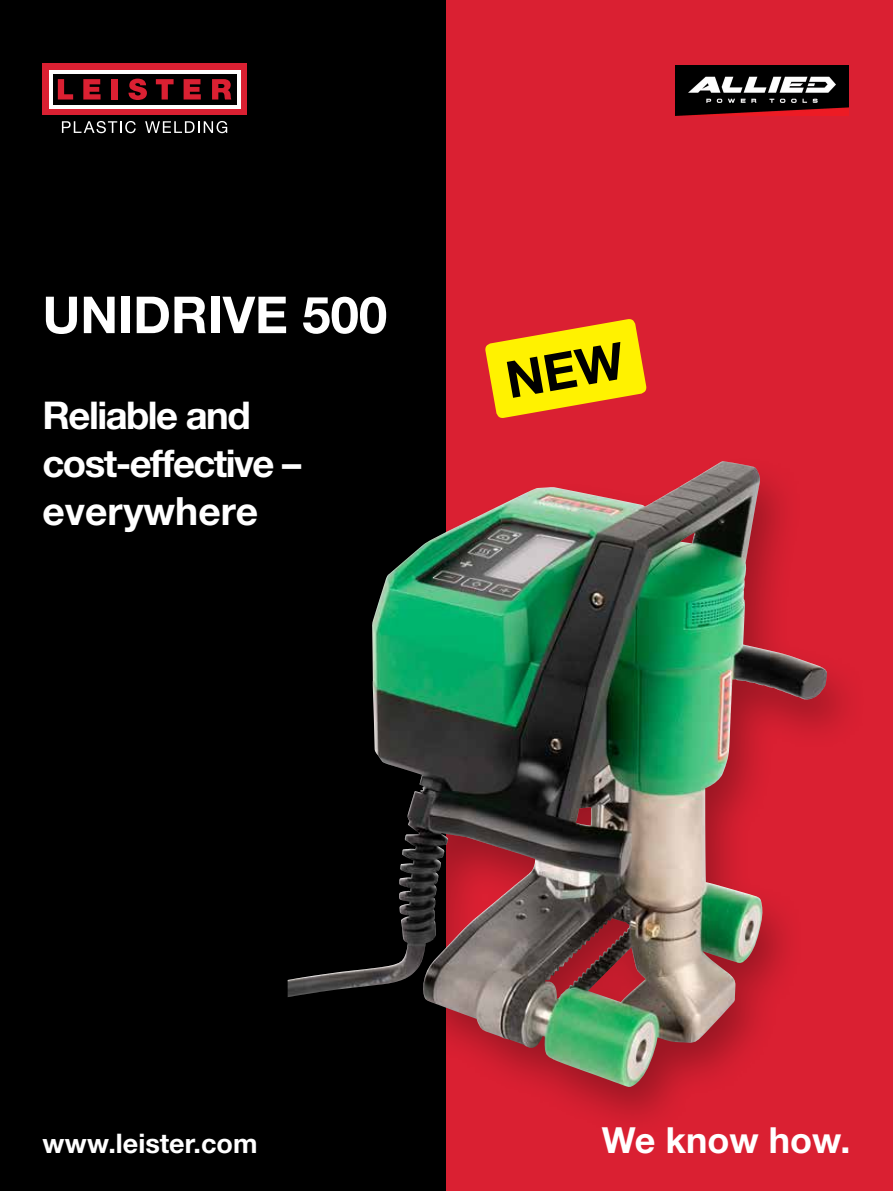
<style>
.page{position:relative;width:893px;height:1191px;background:#fff}
.page>*{position:absolute;margin:0;border:0;box-sizing:border-box;transform-origin:0 0}
.t1{font:700 51px "Helvetica Neue LTW1 G";color:#fff}
.t2{font:700 39px "Helvetica Neue LTW1 G";color:#fff}
.t3{font:700 38.25px/48px "Helvetica Neue LTW1 G";letter-spacing:-.04em;color:#fff}
.t4{font:700 36px "Helvetica Neue LTW1 G";color:#fff}
.t5{font:700 27px "Helvetica Neue LTW1 G";color:#fff}
</style>
<div class="page">
<div style="left:0;top:0;width:446px;height:1191px;background:#000"></div>
<div style="left:446px;top:0;width:447px;height:1191px;background:#da2032"></div>
<div style="left:43px;top:64px;width:204px;height:51px;background:#da2032"></div>
<div style="left:49px;top:70px;width:191px;height:39px;background:#fff"></div>
<div style="left:53px;top:74px;width:183px;height:31px;background:#000"></div>
<svg style="left:58px;top:79px;width:15px;height:20px"></svg>
<svg style="left:83px;top:79px;width:18px;height:20px"></svg>
<div style="left:112px;top:79px;width:6px;height:20px;background:#da2032"></div>
<svg style="left:129px;top:79px;width:18px;height:21px"></svg>
<svg style="left:156px;top:79px;width:18px;height:20px"></svg>
<svg style="left:184px;top:79px;width:17px;height:20px"></svg>
<svg style="left:212px;top:79px;width:19px;height:20px"></svg>
<svg style="left:62px;top:121px;width:74px;height:12px"></svg>
<svg style="left:145px;top:121px;width:82px;height:12px"></svg>
<div style="left:272px;top:454px;width:599px;height:686px;background:#000;opacity:.3"></div>
<img style="left:287px;top:464px;width:537px;height:621px">
<img style="left:288px;top:463px;width:431px;height:534px">
<img style="left:676px;top:66px;width:172px;height:49px">
<svg style="left:485px;top:319px;width:162px;height:99px"></svg>
<h1 class="t1" style="left:43px;top:283px;width:346px">UNIDRIVE 500</h1>
<p class="t3" style="left:43px;top:391px;width:260px">Reliable and cost-effective –</p>
<p class="t2" style="left:43px;top:487px;width:217px">everywhere</p>
<p class="t5" style="left:43px;top:1126px;width:217px">www.leister.com</p>
<p class="t4" style="left:602px;top:1117px;width:250px">We know how.</p>
</div>
